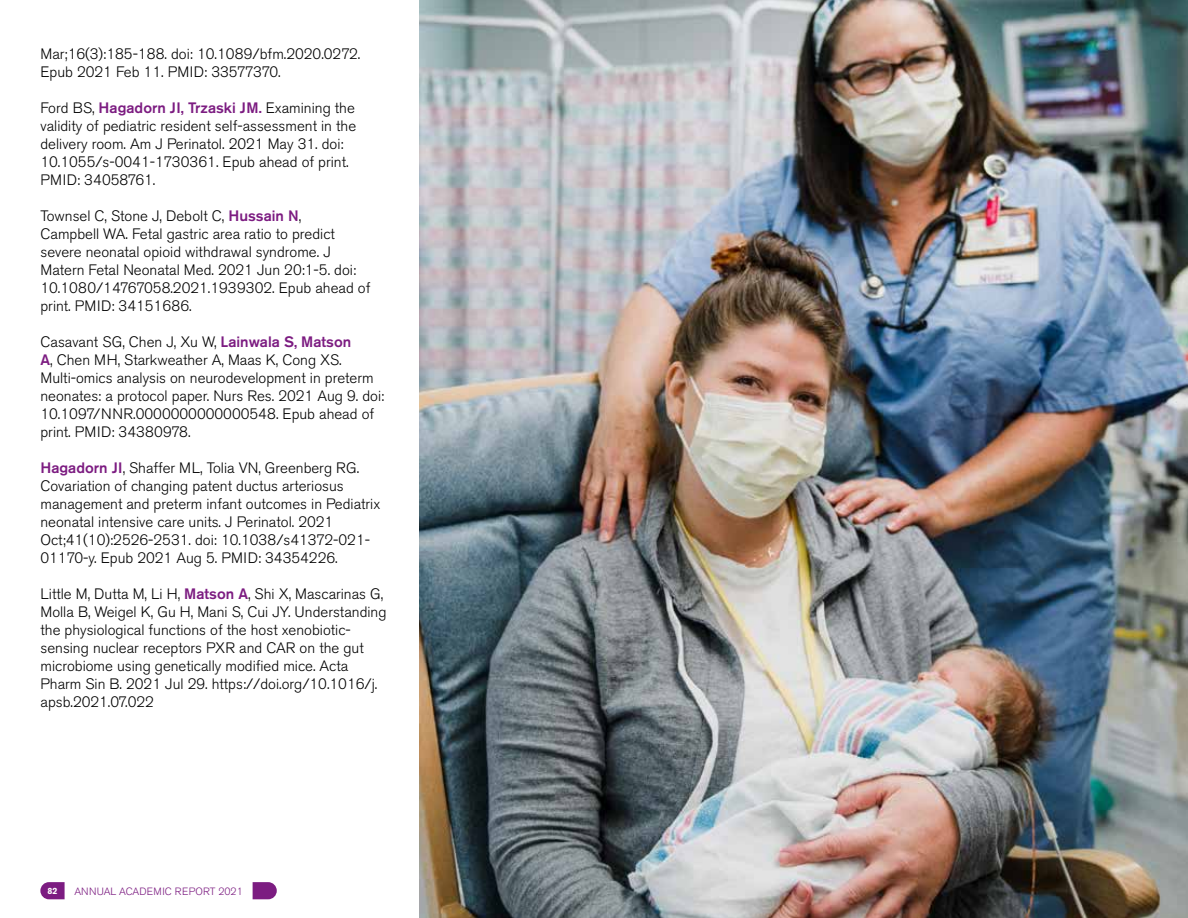
<style>
.page{position:relative;width:1188px;height:918px;background:#fff}
.page>*{position:absolute;margin:0;border:0;box-sizing:border-box;transform-origin:0 0}
.t1{font:300 15px/18px "Akzidenz Grotesk BE";color:#000}
.t2{font:300 10.5px "Akzidenz Grotesk BE";color:#7c1c81}
.t3{font:700 9px "Akzidenz Grotesk BE";color:#fff}
.s1{font-weight:500;color:#7c1c81}
</style>
<div class="page">
<img style="left:419px;top:0;width:769px;height:918px">
<svg style="left:40px;top:882px;width:25px;height:17px"></svg>
<svg style="left:253px;top:882px;width:24px;height:17px"></svg>
<p class="t1" style="left:40px;top:45px;width:321px">Mar;16(3):185-188. doi: 10.1089/bfm.2020.0272.<br>Epub 2021 Feb 11. PMID: 33577370.</p>
<p class="t1" style="left:40px;top:99px;width:317px">Ford BS, <span class="s1">Hagadorn JI, Trzaski JM.</span> Examining the validity of pediatric resident self-assessment in the delivery room. Am J Perinatol. 2021 May 31. doi:<br>10.1055/s-0041-1730361. Epub ahead of print.<br>PMID: 34058761.</p>
<p class="t1" style="left:40px;top:207px;width:331px">Townsel C, Stone J, Debolt C, <span class="s1">Hussain N</span>,<br>Campbell WA. Fetal gastric area ratio to predict severe neonatal opioid withdrawal syndrome. J Matern Fetal Neonatal Med. 2021 Jun 20:1-5. doi:<br>10.1080/14767058.2021.1939302. Epub ahead of print. PMID: 34151686.</p>
<p class="t1" style="left:40px;top:333px;width:345px">Casavant SG, Chen J, Xu W, <span class="s1">Lainwala S, Matson<br>A</span>, Chen MH, Starkweather A, Maas K, Cong XS.<br>Multi-omics analysis on neurodevelopment in preterm neonates: a protocol paper. Nurs Res. 2021 Aug 9. doi:<br>10.1097/NNR.0000000000000548. Epub ahead of print. PMID: 34380978.</p>
<p class="t1" style="left:40px;top:459px;width:341px"><span class="s1">Hagadorn JI</span>, Shaffer ML, Tolia VN, Greenberg RG.<br>Covariation of changing patent ductus arteriosus management and preterm infant outcomes in Pediatrix neonatal intensive care units. J Perinatol. 2021<br>Oct;41(10):2526-2531. doi: 10.1038/s41372-021- 01170-y. Epub 2021 Aug 5. PMID: 34354226.</p>
<p class="t1" style="left:40px;top:585px;width:348px">Little M, Dutta M, Li H, <span class="s1">Matson A</span>, Shi X, Mascarinas G, Molla B, Weigel K, Gu H, Mani S, Cui JY. Understanding the physiological functions of the host xenobiotic&shy;sensing nuclear receptors PXR and CAR on the gut microbiome using genetically modified mice. Acta Pharm Sin B. 2021 Jul 29. https://doi.org/10.1016/j. apsb.2021.07.022</p>
<p class="t3" style="left:47px;top:886px;width:12px">82</p>
<p class="t2" style="left:74px;top:885px;width:170px">ANNUAL ACADEMIC REPORT 2021</p>
</div>
